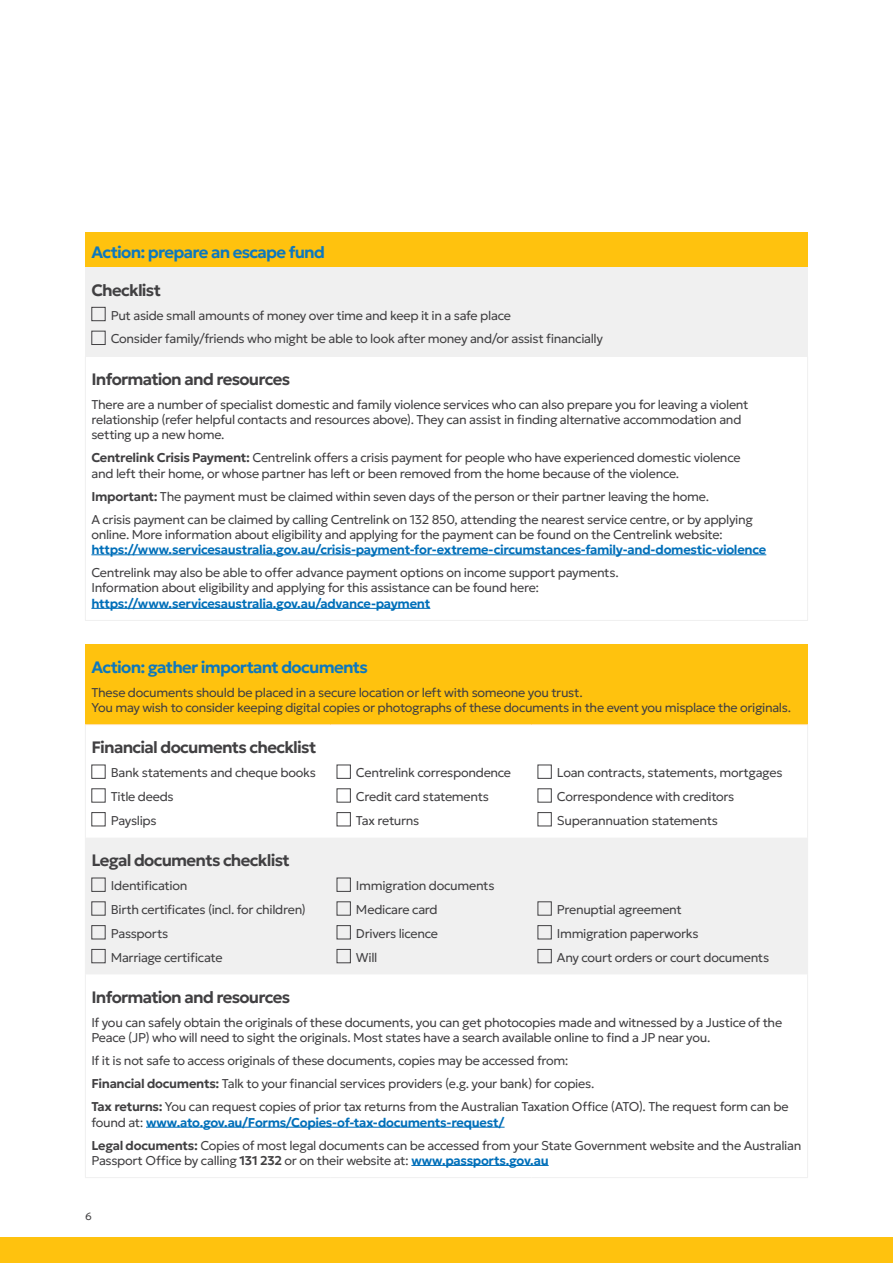
<style>
.page{position:relative;width:893px;height:1263px;background:#fff}
.page>*{position:absolute;margin:0;border:0;box-sizing:border-box;transform-origin:0 0}
.t1{font:600 16.5px "Geologica";letter-spacing:-.045em;color:#414042}
.t2{font:600 16.5px "Geologica";letter-spacing:-.045em;color:#0d78be}
.t3{font:300 12.75px/23.9px "Geologica";letter-spacing:-.025em;color:#414042}
.t4{font:600 12.75px "Geologica";letter-spacing:-.025em;color:#006fb9}
.t5{font:300 10.5px "Geologica";color:#414042}
.s1{font-weight:600}
.s2{font-weight:600;color:#006fb9}
</style>
<div class="page">
<div style="left:0;top:1237px;width:893px;height:26px;background:#ffc20e"></div>
<div style="left:85px;top:233px;width:722px;height:34px;background:#ffc20e"></div>
<div style="left:85px;top:267px;width:722px;height:89px;background:#f0f0f0"></div>
<hr style="left:85px;top:356px;width:723px;height:1px;background:#f0f0f0">
<hr style="left:85px;top:356px;width:1px;height:264px;background:#f0f0f0">
<hr style="left:807px;top:356px;width:1px;height:264px;background:#f0f0f0">
<hr style="left:85px;top:620px;width:723px;height:1px;background:#f0f0f0">
<div style="left:91px;top:307px;width:15px;height:14px;border:1px solid #414042"></div>
<div style="left:91px;top:331px;width:15px;height:14px;border:1px solid #414042"></div>
<hr style="left:91px;top:554px;width:675px;height:1px;background:#006fb9">
<hr style="left:91px;top:608px;width:339px;height:1px;background:#006fb9">
<div style="left:85px;top:644px;width:722px;height:80px;background:#ffc20e"></div>
<div style="left:86px;top:838px;width:721px;height:136px;background:#f0f0f0"></div>
<hr style="left:85px;top:724px;width:246px;height:1px;background:#ffe2b6">
<hr style="left:331px;top:724px;width:200px;height:1px;background:#ffe2b6">
<hr style="left:531px;top:724px;width:277px;height:1px;background:#ffe2b6">
<hr style="left:85px;top:725px;width:1px;height:113px;background:#f0f0f0">
<hr style="left:807px;top:725px;width:1px;height:113px;background:#f0f0f0">
<hr style="left:85px;top:838px;width:1px;height:136px;background:#f0f0f0">
<hr style="left:807px;top:838px;width:1px;height:136px;background:#f0f0f0">
<hr style="left:85px;top:974px;width:1px;height:203px;background:#f0f0f0">
<hr style="left:807px;top:974px;width:1px;height:203px;background:#f0f0f0">
<hr style="left:85px;top:1177px;width:246px;height:1px;background:#f0f0f0">
<hr style="left:331px;top:1177px;width:200px;height:1px;background:#f0f0f0">
<hr style="left:531px;top:1177px;width:277px;height:1px;background:#f0f0f0">
<div style="left:91px;top:765px;width:15px;height:14px;border:1px solid #414042"></div>
<div style="left:91px;top:788px;width:15px;height:14px;border:1px solid #414042"></div>
<div style="left:91px;top:812px;width:15px;height:14px;border:1px solid #414042"></div>
<div style="left:337px;top:765px;width:14px;height:14px;border:1px solid #414042"></div>
<div style="left:337px;top:788px;width:14px;height:14px;border:1px solid #414042"></div>
<div style="left:337px;top:812px;width:14px;height:14px;border:1px solid #414042"></div>
<div style="left:537px;top:765px;width:15px;height:14px;border:1px solid #414042"></div>
<div style="left:537px;top:788px;width:15px;height:14px;border:1px solid #414042"></div>
<div style="left:537px;top:812px;width:15px;height:14px;border:1px solid #414042"></div>
<div style="left:91px;top:878px;width:15px;height:14px;border:1px solid #414042"></div>
<div style="left:91px;top:901px;width:15px;height:14px;border:1px solid #414042"></div>
<div style="left:91px;top:925px;width:15px;height:14px;border:1px solid #414042"></div>
<div style="left:91px;top:949px;width:15px;height:14px;border:1px solid #414042"></div>
<div style="left:337px;top:878px;width:14px;height:14px;border:1px solid #414042"></div>
<div style="left:337px;top:901px;width:14px;height:14px;border:1px solid #414042"></div>
<div style="left:337px;top:925px;width:14px;height:14px;border:1px solid #414042"></div>
<div style="left:337px;top:949px;width:14px;height:14px;border:1px solid #414042"></div>
<div style="left:537px;top:901px;width:15px;height:14px;border:1px solid #414042"></div>
<div style="left:537px;top:925px;width:15px;height:14px;border:1px solid #414042"></div>
<div style="left:537px;top:949px;width:15px;height:14px;border:1px solid #414042"></div>
<hr style="left:146px;top:1127px;width:359px;height:1px;background:#006fb9">
<hr style="left:411px;top:1165px;width:138px;height:1px;background:#006fb9">
<p class="t2" style="left:91px;top:238px;width:235px">Action: prepare an escape fund</p>
<p class="t1" style="left:91px;top:275px;width:71px">Checklist</p>
<p class="t3" style="left:111px;top:302px;width:494px">Put aside small amounts of money over time and keep it in a safe place<br>Consider family/friends who might be able to look after money and/or assist financially</p>
<p class="t1" style="left:91px;top:365px;width:200px">Information and resources</p>
<p class="t3" style="left:91px;top:396px;width:659px;line-height:15.3px">There are a number of specialist domestic and family violence services who can also prepare you for leaving a violent relationship (refer helpful contacts and resources above). They can assist in finding alternative accommodation and setting up a new home.</p>
<p class="t3" style="left:91px;top:449px;width:651px;line-height:15.3px"><span class="s1">Centrelink Crisis Payment:</span> Centrelink offers a crisis payment for people who have experienced domestic violence and left their home, or whose partner has left or been removed from the home because of the violence.</p>
<p class="t3" style="left:91px;top:484px;width:663px;line-height:23px"><span class="s1">Important:</span> The payment must be claimed within seven days of the person or their partner leaving the home.<br>A crisis payment can be claimed by calling Centrelink on 132 850, attending the nearest service centre, or by applying</p>
<p class="t3" style="left:91px;top:521px;width:633px">online. More information about eligibility and applying for the payment can be found on the Centrelink website:</p>
<p class="t4" style="left:91px;top:538px;width:676px">https://www.servicesaustralia.gov.au/crisis-payment-for-extreme-circumstances-family-and-domestic-violence</p>
<p class="t3" style="left:91px;top:564px;width:529px;line-height:15.3px">Centrelink may also be able to offer advance payment options on income support payments.<br>Information about eligibility and applying for this assistance can be found here:</p>
<p class="t4" style="left:91px;top:592px;width:340px">https://www.servicesaustralia.gov.au/advance-payment</p>
<p class="t2" style="left:91px;top:652px;width:278px">Action: gather important documents</p>
<p class="t3" style="left:91px;top:683px;width:701px;line-height:15.3px">These documents should be placed in a secure location or left with someone you trust.<br>You may wish to consider keeping digital copies or photographs of these documents in the event you misplace the originals.</p>
<p class="t1" style="left:91px;top:733px;width:226px">Financial documents checklist</p>
<p class="t3" style="left:111px;top:760px;width:207px">Bank statements and cheque books<br>Title deeds<br>Payslips</p>
<p class="t3" style="left:356px;top:760px;width:157px">Centrelink correspondence<br>Credit card statements<br>Tax returns</p>
<p class="t3" style="left:557px;top:760px;width:227px">Loan contracts, statements, mortgages<br>Correspondence with creditors<br>Superannuation statements</p>
<p class="t1" style="left:91px;top:846px;width:200px">Legal documents checklist</p>
<p class="t3" style="left:111px;top:873px;width:197px">Identification<br>Birth certificates (incl. for children)<br>Passports<br>Marriage certificate</p>
<p class="t3" style="left:356px;top:873px;width:140px">Immigration documents<br>Medicare card<br>Drivers licence<br>Will</p>
<p class="t3" style="left:557px;top:897px;width:214px">Prenuptial agreement<br>Immigration paperworks<br>Any court orders or court documents</p>
<p class="t1" style="left:91px;top:983px;width:200px">Information and resources</p>
<p class="t3" style="left:91px;top:1014px;width:692px;line-height:15.3px">If you can safely obtain the originals of these documents, you can get photocopies made and witnessed by a Justice of the<br>Peace (JP) who will need to sight the originals. Most states have a search available online to find a JP near you.</p>
<p class="t3" style="left:91px;top:1048px;width:699px;line-height:23px">If it is not safe to access originals of these documents, copies may be accessed from:<br><span class="s1">Financial documents:</span> Talk to your financial services providers (e.g. your bank) for copies.<br><span class="s1">Tax returns:</span> You can request copies of prior tax returns from the Australian Taxation Office (ATO). The request form can be</p>
<p class="t3" style="left:91px;top:1109px;width:711px;line-height:23px">found at: <span class="s2">www.ato.gov.au/Forms/Copies-of-tax-documents-request/<br></span><span class="s1">Legal documents:</span> Copies of most legal documents can be accessed from your State Government website and the Australian</p>
<p class="t3" style="left:91px;top:1147px;width:459px">Passport Office by calling <span class="s1">131 232</span> or on their website at: <span class="s2">www.passports.gov.au</span></p>
<p class="t5" style="left:85px;top:1208px;width:8px">6</p>
</div>
